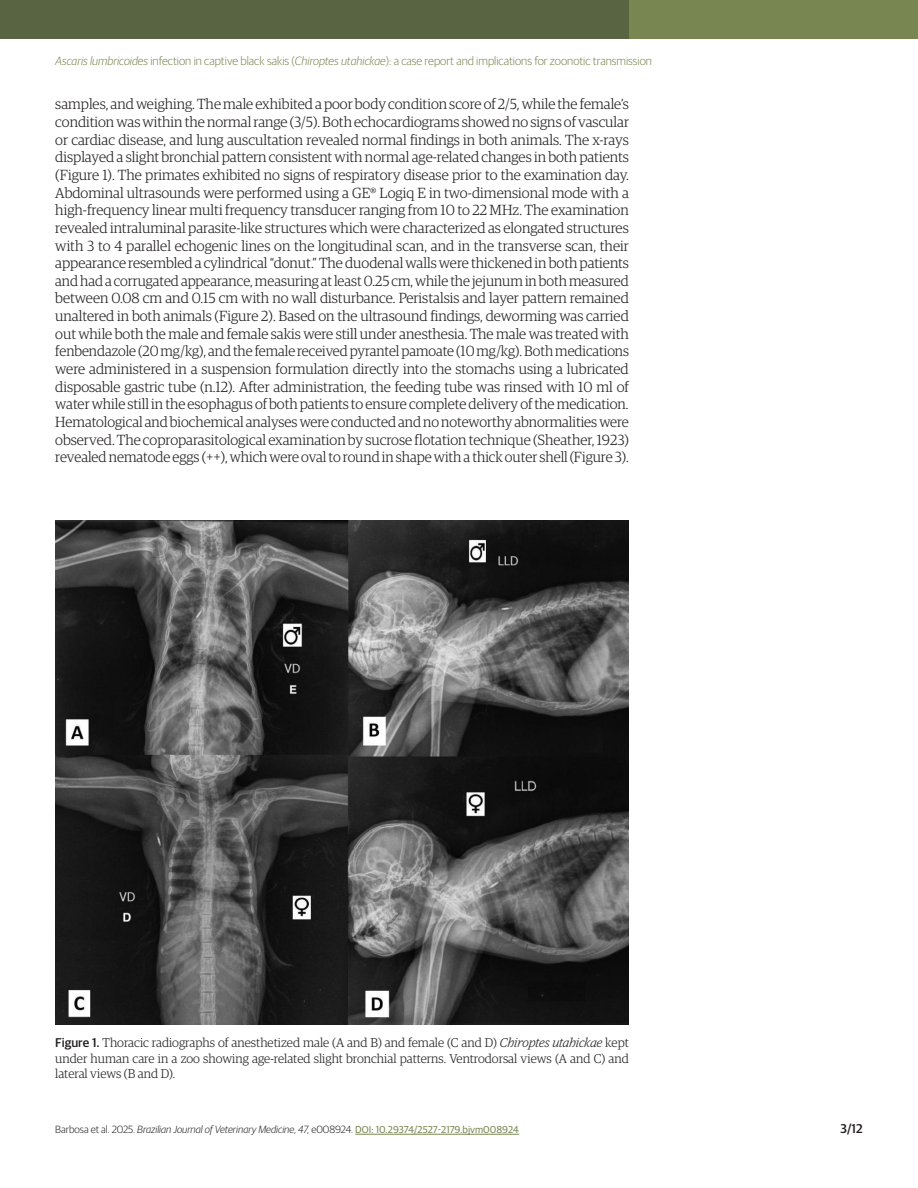
<style>
.page{position:relative;width:918px;height:1188px;background:#fff}
.page>*{position:absolute;margin:0;border:0;box-sizing:border-box;transform-origin:0 0}
.Paragraph{font:300 14.7px/17.7px "Guardian Egyptian";color:#231f20;text-align:justify}
.FigureCaption{font:300 12.75px/15.3px "Guardian Egyptian";color:#231f20;text-align:justify}
.t1{font:500 12.75px "Guardian Sans";color:#231f20}
.t2{font:300 12px "Guardian Sans";color:#788751}
.t3{font:italic 300 10.5px "Guardian Sans";color:#231f20}
.s1{font-style:italic}
.s2{font-family:"Guardian Sans";font-weight:500}
.s3{font-style:normal}
.s4{font-weight:400;font-style:normal;font-size:10.05px;color:#788751}
</style>
<div class="page">
<hr style="left:355px;top:1134px;width:164px;height:1px;background:#788751">
<div style="left:623px;top:0;width:295px;height:38px;background:#788751"></div>
<div style="left:0;top:0;width:629px;height:38px;background:#596443"></div>
<img style="left:55px;top:520px;width:574px;height:505px">
<p class="t2" style="left:55px;top:52px;width:598px"><span class="s1">Ascaris lumbricoides</span> infection in captive black sakis (<span class="s1">Chiroptes utahickae</span>): a case report and implications for zoonotic transmission</p>
<p class="Paragraph" style="left:55px;top:95px;width:575px">samples, and weighing. The male exhibited a poor body condition score of 2/5, while the female’s condition was within the normal range (3/5). Both echocardiograms showed no signs of vascular or cardiac disease, and lung auscultation revealed normal findings in both animals. The x-rays displayed a slight bronchial pattern consistent with normal age-related changes in both patients (Figure 1). The primates exhibited no signs of respiratory disease prior to the examination day.<br>Abdominal ultrasounds were performed using a GE® Logiq E in two-dimensional mode with a high-frequency linear multi frequency transducer ranging from 10 to 22 MHz. The examination revealed intraluminal parasite-like structures which were characterized as elongated structures with 3 to 4 parallel echogenic lines on the longitudinal scan, and in the transverse scan, their appearance resembled a cylindrical “donut.” The duodenal walls were thickened in both patients and had a corrugated appearance, measuring at least 0.25 cm, while the jejunum in both measured between 0.08 cm and 0.15 cm with no wall disturbance. Peristalsis and layer pattern remained unaltered in both animals (Figure 2). Based on the ultrasound findings, deworming was carried out while both the male and female sakis were still under anesthesia. The male was treated with fenbendazole (20 mg/kg), and the female received pyrantel pamoate (10 mg/kg). Both medications were administered in a suspension formulation directly into the stomachs using a lubricated disposable gastric tube (n.12). After administration, the feeding tube was rinsed with 10 ml of water while still in the esophagus of both patients to ensure complete delivery of the medication.<br>Hematological and biochemical analyses were conducted and no noteworthy abnormalities were observed. The coproparasitological examination by sucrose flotation technique (Sheather, 1923) revealed nematode eggs (++), which were oval to round in shape with a thick outer shell (Figure 3).</p>
<p class="FigureCaption" style="left:55px;top:1035px;width:575px"><span class="s2">Figure 1.</span> Thoracic radiographs of anesthetized male (A and B) and female (C and D) <span class="s1">Chiroptes utahickae</span> kept under human care in a zoo showing age-related slight bronchial patterns. Ventrodorsal views (A and C) and lateral views (B and D).</p>
<p class="t3" style="left:55px;top:1122px;width:465px"><span class="s3">Barbosa et al. 2025.</span> Brazilian Journal of Veterinary Medicine, 47, <span class="s3">e008924.</span> <span class="s4">DOI: 10.29374/2527-2179.bjvm008924</span></p>
<p class="t1" style="left:840px;top:1119px;width:24px">3/12</p>
</div>
